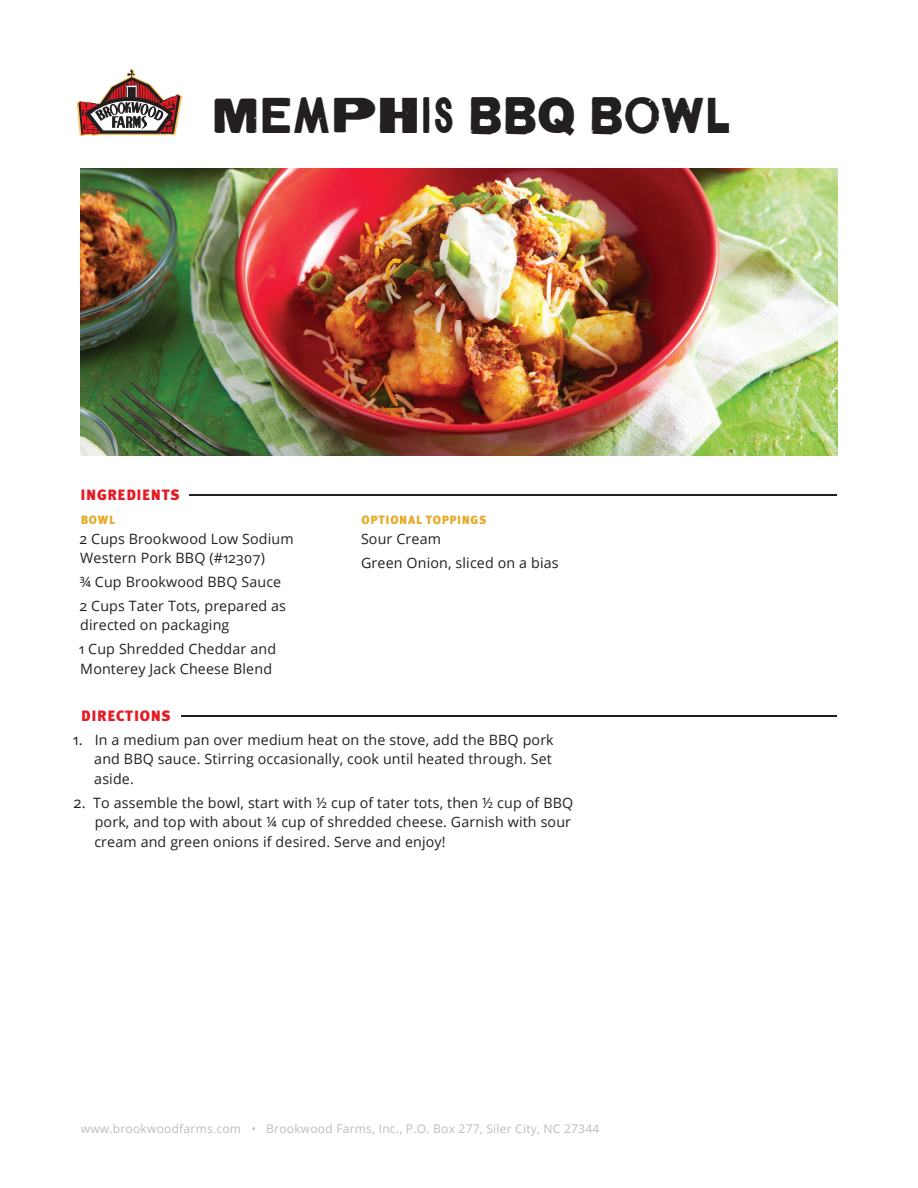
<style>
.page{position:relative;width:918px;height:1188px;background:#fff}
.page>*{position:absolute;margin:0;border:0;box-sizing:border-box;transform-origin:0 0}
.t1{font:45px "Letterpress Gothic";letter-spacing:.055em;color:#231f20}
.t2{font:900 15px "Meta Plus";letter-spacing:.045em;color:#e51a23}
.t3{font:14.25px/19.5px "Open Sans";letter-spacing:.01em;color:#231f20}
.t4{font:12px "Open Sans";letter-spacing:.02em;color:#bcbdc0}
.t5{font:900 12px "Meta Plus";letter-spacing:.055em;color:#e6ab29}
.s1{font-size:15px}
</style>
<div class="page">
<svg style="left:77px;top:69px;width:105px;height:67px"></svg>
<img style="left:80px;top:168px;width:758px;height:287px">
<hr style="left:189px;top:494px;width:648px;height:2px;background:#231f20">
<hr style="left:182px;top:715px;width:655px;height:2px;background:#231f20">
<h1 class="t1" style="left:213px;top:95px;width:519px">MEMPHIS BBQ BOWL</h1>
<p class="t2" style="left:81px;top:486px;width:101px">INGREDIENTS</p>
<p class="t5" style="left:81px;top:513px;width:36px">BOWL</p>
<p class="t3" style="left:80px;top:528px;width:215px">2 Cups Brookwood Low Sodium<br>Western Pork BBQ (#12307)</p>
<p class="t3" style="left:80px;top:570px;width:208px;line-height:23.9px">¾ Cup Brookwood BBQ Sauce<br>2 Cups Tater Tots, prepared as</p>
<p class="t3" style="left:79px;top:613px;width:199px;line-height:23.9px">directed on packaging<br>1 Cup Shredded Cheddar and</p>
<p class="t3" style="left:80px;top:658px;width:193px">Monterey Jack Cheese Blend</p>
<p class="t2" style="left:81px;top:707px;width:91px">DIRECTIONS</p>
<p class="t3" style="left:94px;top:730px;width:461px;text-indent:-21px"><span class="s1">1.</span> In a medium pan over medium heat on the stove, add the BBQ pork and BBQ sauce. Stirring occasionally, cook until heated through. Set aside.</p>
<p class="t3" style="left:94px;top:792px;width:480px;text-indent:-20px"><span class="s1">2.</span> To assemble the bowl, start with ½ cup of tater tots, then ½ cup of BBQ pork, and top with about ¼ cup of shredded cheese. Garnish with sour cream and green onions if desired. Serve and enjoy!</p>
<p class="t5" style="left:362px;top:513px;width:126px">OPTIONAL TOPPINGS</p>
<p class="t3" style="left:361px;top:526px;width:199px;line-height:23.9px">Sour Cream<br>Green Onion, sliced on a bias</p>
<p class="t4" style="left:81px;top:1121px;width:520px">www.brookwoodfarms.com • Brookwood Farms, Inc., P.O. Box 277, Siler City, NC 27344</p>
</div>
